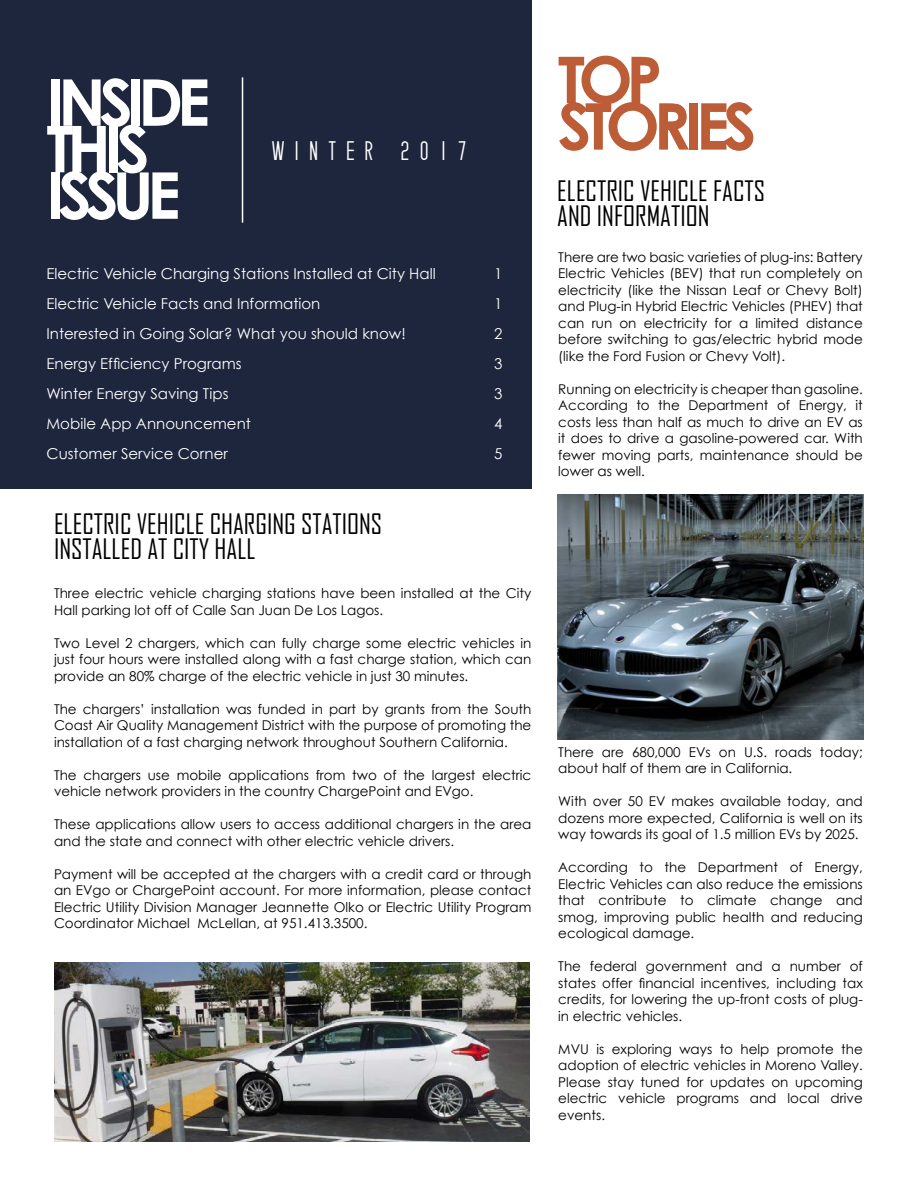
<style>
.page{position:relative;width:918px;height:1188px;background:#fff}
.page>*{position:absolute;margin:0;border:0;box-sizing:border-box;transform-origin:0 0}
.t1{font:700 64.5px/46.5px "Century Gothic";letter-spacing:-.1em;color:#fff}
.t2{font:700 64.5px/46.5px "Century Gothic";letter-spacing:-.1em;color:#bc5d38}
.t3{font:27px/25.5px "Agency FB";color:#000}
.t4{font:27px "Zephyr";letter-spacing:.37em;color:#fff}
.t5{font:15px "Century Gothic";color:#fff}
.t6{font:13.5px/16.5px "Century Gothic";color:#000;text-align:justify}
</style>
<div class="page">
<div style="left:0;top:0;width:531px;height:489px;background:#1e263d"></div>
<hr style="left:242px;top:77px;width:1px;height:146px;background:#fff">
<img style="left:54px;top:962px;width:476px;height:180px">
<img style="left:558px;top:495px;width:305px;height:245px">
<h1 class="t1" style="left:46px;top:78px;width:165px">INSIDE<br>THIS<br>ISSUE</h1>
<h2 class="t4" style="left:272px;top:139px;width:197px">WINTER 2017</h2>
<p class="t5" style="left:46px;top:264px;width:391px">Electric Vehicle Charging Stations Installed at City Hall</p>
<p class="t5" style="left:494px;top:264px;width:10px">1</p>
<p class="t5" style="left:46px;top:294px;width:275px">Electric Vehicle Facts and Information</p>
<p class="t5" style="left:494px;top:294px;width:10px">1</p>
<p class="t5" style="left:46px;top:324px;width:361px">Interested in Going Solar? What you should know!</p>
<p class="t5" style="left:494px;top:324px;width:10px">2</p>
<p class="t5" style="left:46px;top:354px;width:197px">Energy Efficiency Programs</p>
<p class="t5" style="left:494px;top:354px;width:10px">3</p>
<p class="t5" style="left:46px;top:384px;width:184px">Winter Energy Saving Tips</p>
<p class="t5" style="left:494px;top:384px;width:10px">3</p>
<p class="t5" style="left:46px;top:414px;width:206px">Mobile App Announcement</p>
<p class="t5" style="left:494px;top:414px;width:10px">4</p>
<p class="t5" style="left:46px;top:444px;width:183px">Customer Service Corner</p>
<p class="t5" style="left:494px;top:444px;width:10px">5</p>
<h2 class="t3" style="left:54px;top:511px;width:330px">ELECTRIC VEHICLE CHARGING STATIONS<br>INSTALLED AT CITY HALL</h2>
<p class="t6" style="left:54px;top:585px;width:479px">Three electric vehicle charging stations have been installed at the City<br>Hall parking lot off of Calle San Juan De Los Lagos.</p>
<p class="t6" style="left:54px;top:634px;width:479px">Two Level 2 chargers, which can fully charge some electric vehicles in just four hours were installed along with a fast charge station, which can provide an 80% charge of the electric vehicle in just 30 minutes.</p>
<p class="t6" style="left:54px;top:700px;width:479px">The chargers’ installation was funded in part by grants from the South Coast Air Quality Management District with the purpose of promoting the installation of a fast charging network throughout Southern California.</p>
<p class="t6" style="left:54px;top:766px;width:479px">The chargers use mobile applications from two of the largest electric vehicle network providers in the country ChargePoint and EVgo.</p>
<p class="t6" style="left:54px;top:816px;width:479px">These applications allow users to access additional chargers in the area and the state and connect with other electric vehicle drivers.</p>
<p class="t6" style="left:54px;top:865px;width:479px">Payment will be accepted at the chargers with a credit card or through an EVgo or ChargePoint account. For more information, please contact Electric Utility Division Manager Jeannette Olko or Electric Utility Program Coordinator Michael McLellan, at 951.413.3500.</p>
<h1 class="t2" style="left:558px;top:55px;width:200px">TOP<br>STORIES</h1>
<h2 class="t3" style="left:557px;top:178px;width:209px">ELECTRIC VEHICLE FACTS<br>AND INFORMATION</h2>
<p class="t6" style="left:558px;top:248px;width:306px">There are two basic varieties of plug-ins: Battery Electric Vehicles (BEV) that run completely on electricity (like the Nissan Leaf or Chevy Bolt) and Plug-in Hybrid Electric Vehicles (PHEV) that can run on electricity for a limited distance before switching to gas/electric hybrid mode (like the Ford Fusion or Chevy Volt).</p>
<p class="t6" style="left:558px;top:380px;width:306px">Running on electricity is cheaper than gasoline.<br>According to the Department of Energy, it costs less than half as much to drive an EV as it does to drive a gasoline-powered car. With fewer moving parts, maintenance should be lower as well.</p>
<p class="t6" style="left:558px;top:743px;width:306px">There are 680,000 EVs on U.S. roads today; about half of them are in California.</p>
<p class="t6" style="left:558px;top:793px;width:306px">With over 50 EV makes available today, and dozens more expected, California is well on its way towards its goal of 1.5 million EVs by 2025.</p>
<p class="t6" style="left:558px;top:859px;width:306px">According to the Department of Energy, Electric Vehicles can also reduce the emissions that contribute to climate change and smog, improving public health and reducing ecological damage.</p>
<p class="t6" style="left:558px;top:958px;width:306px">The federal government and a number of states offer financial incentives, including tax credits, for lowering the up-front costs of plug&shy;in electric vehicles.</p>
<p class="t6" style="left:558px;top:1040px;width:306px">MVU is exploring ways to help promote the adoption of electric vehicles in Moreno Valley.<br>Please stay tuned for updates on upcoming electric vehicle programs and local drive events.</p>
</div>
